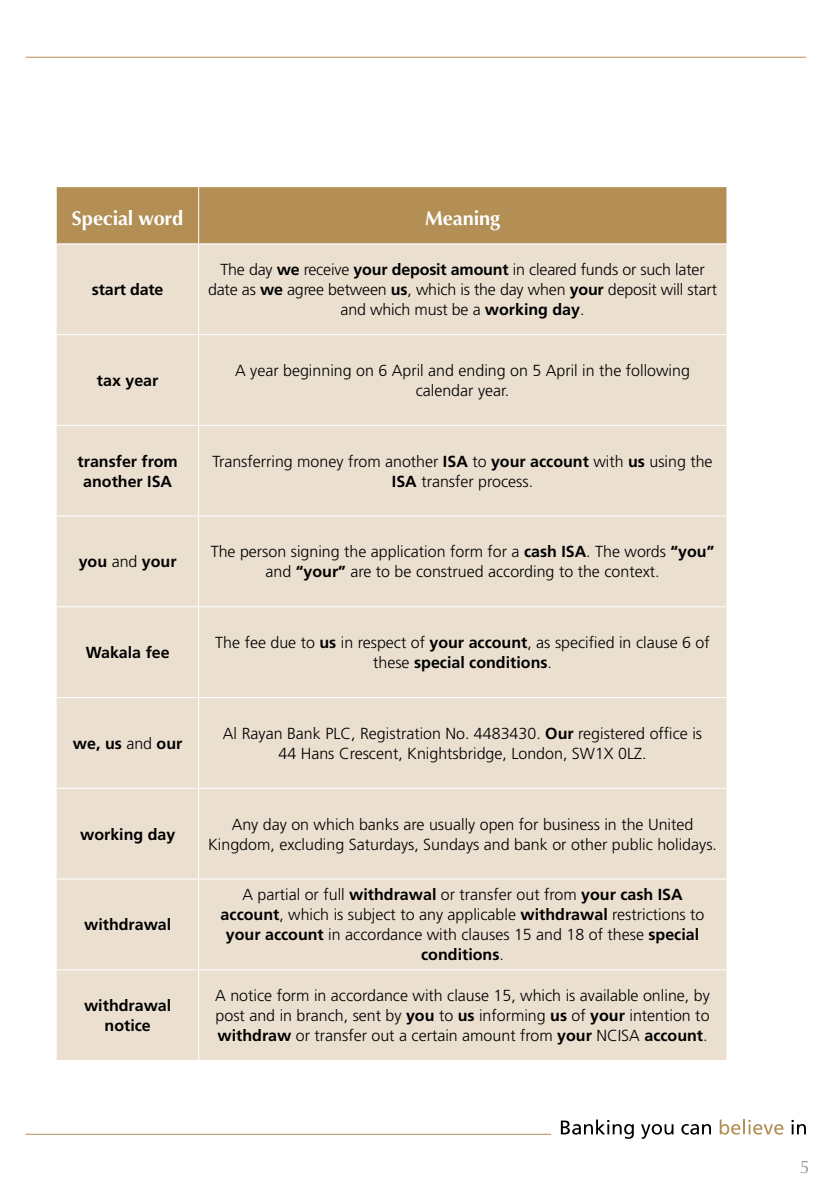
<style>
.page{position:relative;width:840px;height:1191px;background:#fff}
.page>*{position:absolute;margin:0;border:0;box-sizing:border-box;transform-origin:0 0}
.t1{font:700 20px "Optima";letter-spacing:-.01em;color:#fff}
.t2{font:18px "Optima";color:#939598}
.t3{font:300 16px/20px "Frutiger";color:#000;text-align:center}
.t4{font:700 16px/20px "Frutiger";color:#000;text-align:center}
.s1{font-weight:700}
.s2{font-weight:300}
</style>
<div class="page">
<svg style="left:560px;top:1119px;width:73px;height:19px"></svg>
<svg style="left:641px;top:1124px;width:32px;height:14px"></svg>
<svg style="left:681px;top:1124px;width:29px;height:10px"></svg>
<svg style="left:719px;top:1119px;width:64px;height:15px"></svg>
<svg style="left:791px;top:1120px;width:14px;height:14px"></svg>
<hr style="left:26px;top:1133px;width:524px;height:1px;background:#b38f55">
<hr style="left:26px;top:57px;width:779px;height:1px;background:#b38f55">
<div style="left:57px;top:187px;width:669px;height:56px;background:#b38f55"></div>
<div style="left:57px;top:244px;width:669px;height:816px;background:#ebe0d0"></div>
<hr style="left:198px;top:187px;width:1px;height:56px;background:#fff">
<hr style="left:198px;top:244px;width:1px;height:90px;background:#fff">
<hr style="left:57px;top:334px;width:141px;height:1px;background:#fff">
<hr style="left:198px;top:334px;width:528px;height:1px;background:#fff">
<hr style="left:198px;top:335px;width:1px;height:90px;background:#fff">
<hr style="left:57px;top:425px;width:141px;height:1px;background:#fff">
<hr style="left:198px;top:425px;width:528px;height:1px;background:#fff">
<hr style="left:198px;top:426px;width:1px;height:89px;background:#fff">
<hr style="left:57px;top:515px;width:141px;height:1px;background:#fff">
<hr style="left:198px;top:515px;width:528px;height:1px;background:#fff">
<hr style="left:198px;top:516px;width:1px;height:90px;background:#fff">
<hr style="left:57px;top:606px;width:141px;height:1px;background:#fff">
<hr style="left:198px;top:606px;width:528px;height:1px;background:#fff">
<hr style="left:198px;top:607px;width:1px;height:90px;background:#fff">
<hr style="left:57px;top:697px;width:141px;height:1px;background:#fff">
<hr style="left:198px;top:697px;width:528px;height:1px;background:#fff">
<hr style="left:198px;top:698px;width:1px;height:90px;background:#fff">
<hr style="left:57px;top:788px;width:141px;height:1px;background:#fff">
<hr style="left:198px;top:788px;width:528px;height:1px;background:#fff">
<hr style="left:198px;top:789px;width:1px;height:89px;background:#fff">
<hr style="left:57px;top:878px;width:141px;height:1px;background:#fff">
<hr style="left:198px;top:878px;width:528px;height:1px;background:#fff">
<hr style="left:198px;top:879px;width:1px;height:90px;background:#fff">
<hr style="left:57px;top:969px;width:141px;height:1px;background:#fff">
<hr style="left:198px;top:969px;width:528px;height:1px;background:#fff">
<hr style="left:198px;top:970px;width:1px;height:90px;background:#fff">
<p class="t1" style="left:72px;top:206px;width:113px">Special word</p>
<p class="t1" style="left:425px;top:206px;width:76px">Meaning</p>
<p class="t4" style="left:92px;top:280px;width:73px">start date</p>
<p class="t3" style="left:208px;top:260px;width:510px">The day <span class="s1">we</span> receive <span class="s1">your deposit amount</span> in cleared funds or such later date as <span class="s1">we</span> agree between <span class="s1">us</span>, which is the day when <span class="s1">your</span> deposit will start and which must be a <span class="s1">working day</span>.</p>
<p class="t4" style="left:97px;top:370px;width:63px">tax year</p>
<p class="t3" style="left:235px;top:361px;width:456px">A year beginning on 6 April and ending on 5 April in the following calendar year.</p>
<p class="t4" style="left:77px;top:451px;width:102px">transfer from another ISA</p>
<p class="t3" style="left:212px;top:451px;width:501px">Transferring money from another <span class="s1">ISA</span> to <span class="s1">your account</span> with <span class="s1">us</span> using the<br><span class="s1">ISA</span> transfer process.</p>
<p class="t4" style="left:79px;top:552px;width:99px">you <span class="s2">and</span> your</p>
<p class="t3" style="left:210px;top:542px;width:505px">The person signing the application form for a <span class="s1">cash ISA</span>. The words <span class="s1">“you” </span>and <span class="s1">“your”</span> are to be construed according to the context.</p>
<p class="t4" style="left:86px;top:642px;width:85px">Wakala fee</p>
<p class="t3" style="left:215px;top:633px;width:496px">The fee due to <span class="s1">us</span> in respect of <span class="s1">your account</span>, as specified in clause 6 of these <span class="s1">special conditions</span>.</p>
<p class="t4" style="left:73px;top:733px;width:111px">we, us <span class="s2">and</span> our</p>
<p class="t3" style="left:223px;top:723px;width:480px">Al Rayan Bank PLC, Registration No. 4483430. <span class="s1">Our</span> registered office is<br>44 Hans Crescent, Knightsbridge, London, SW1X 0LZ.</p>
<p class="t4" style="left:80px;top:824px;width:97px">working day</p>
<p class="t3" style="left:208px;top:814px;width:510px">Any day on which banks are usually open for business in the United<br>Kingdom, excluding Saturdays, Sundays and bank or other public holidays.</p>
<p class="t4" style="left:84px;top:915px;width:89px">withdrawal</p>
<p class="t3" style="left:220px;top:885px;width:485px">A partial or full <span class="s1">withdrawal</span> or transfer out from <span class="s1">your cash ISA account</span>, which is subject to any applicable <span class="s1">withdrawal</span> restrictions to <span class="s1">your account</span> in accordance with clauses 15 and 18 of these <span class="s1">special conditions</span>.</p>
<p class="t4" style="left:84px;top:995px;width:89px">withdrawal notice</p>
<p class="t3" style="left:215px;top:985px;width:496px;text-align:justify">A notice form in accordance with clause 15, which is available online, by post and in branch, sent by <span class="s1">you</span> to <span class="s1">us</span> informing <span class="s1">us</span> of <span class="s1">your</span> intention to <span class="s1">withdraw</span> or transfer out a certain amount from <span class="s1">your</span> NCISA <span class="s1">account</span>.</p>
<p class="t2" style="left:799px;top:1156px;width:12px">5</p>
</div>
